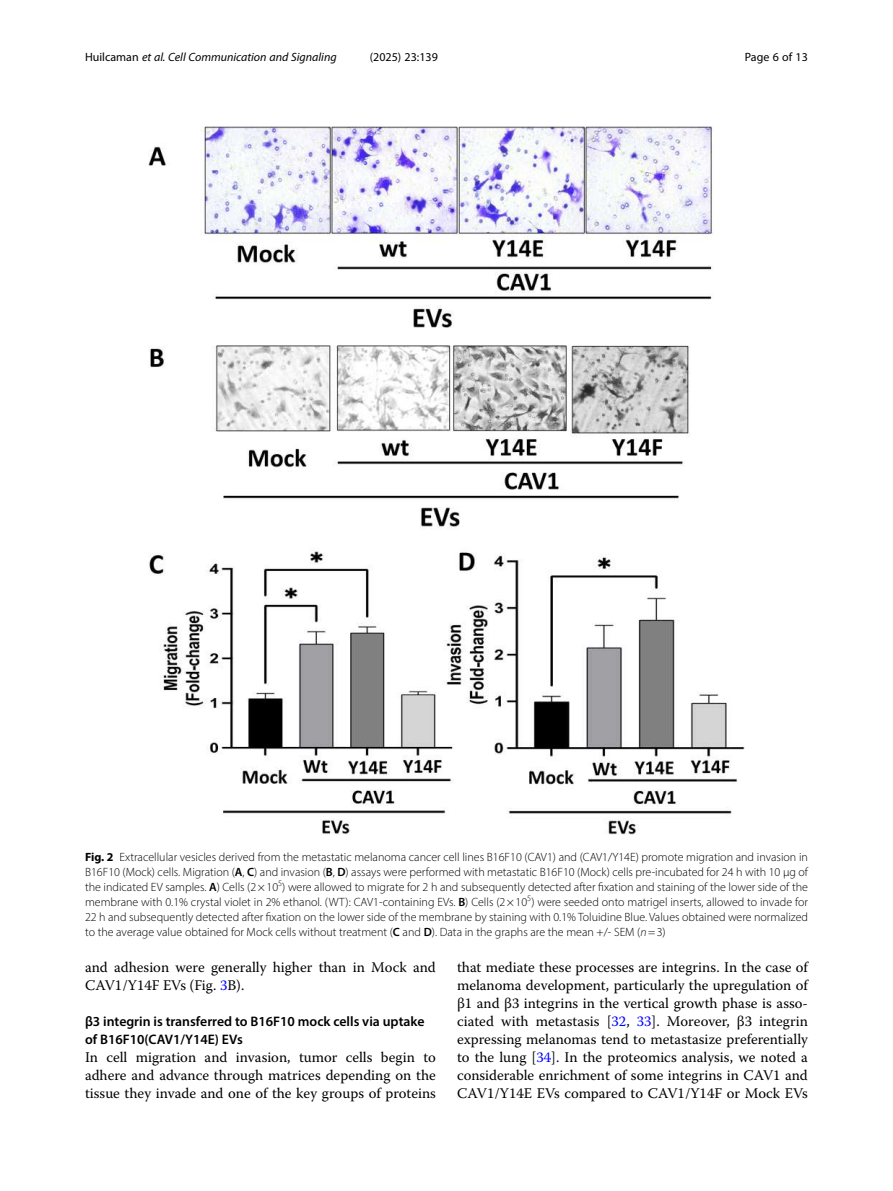
<style>
.page{position:relative;width:893px;height:1191px;background:#fff}
.page>*{position:absolute;margin:0;border:0;box-sizing:border-box;transform-origin:0 0}
.t1{font:14.7px/18px "Warnock Pro";color:#000;text-align:justify}
.t2{font:600 13.8px/18px "Myriad Pro";color:#000}
.t3{font:300 12px/15px "Myriad Pro";color:#000;text-align:justify}
.t4{font:italic 12px "Myriad Pro";color:#000}
.t5{font:12px "Myriad Pro";color:#000}
.s1{font-style:normal}
.s2{font-weight:700}
.s3{font-weight:600}
.s4{font-style:italic}
.s5{color:#00f}
</style>
<div class="page">
<img style="left:149px;top:126px;width:595px;height:708px">
<p class="t4" style="left:85px;top:50px;width:253px"><span class="s1">Huilcaman</span> et al. Cell Communication and Signaling</p>
<p class="t5" style="left:370px;top:50px;width:70px">(2025) 23:139</p>
<p class="t5" style="left:745px;top:50px;width:65px">Page 6 of 13</p>
<p class="t3" style="left:85px;top:849px;width:724px"><span class="s2">Fig. 2</span> Extracellular vesicles derived from the metastatic melanoma cancer cell lines B16F10 (CAV1) and (CAV1/Y14E) promote migration and invasion in B16F10 (Mock) cells. Migration (<span class="s3">A</span>, <span class="s3">C</span>) and invasion (<span class="s3">B</span>, <span class="s3">D</span>) assays were performed with metastatic B16F10 (Mock) cells pre-incubated for 24 h with 10 µg of the indicated EV samples. <span class="s3">A</span>) Cells (2×10<sup>5</sup>) were allowed to migrate for 2 h and subsequently detected after fixation and staining of the lower side of the membrane with 0.1% crystal violet in 2% ethanol. (WT): CAV1-containing EVs. <span class="s3">B</span>) Cells (2×10<sup>5</sup>) were seeded onto matrigel inserts, allowed to invade for 22 h and subsequently detected after fixation on the lower side of the membrane by staining with 0.1% Toluidine Blue. Values obtained were normalized to the average value obtained for Mock cells without treatment (<span class="s3">C</span> and <span class="s3">D</span>). Data in the graphs are the mean +/- SEM (<span class="s4">n</span>=3)</p>
<p class="t1" style="left:85px;top:958px;width:352px">and adhesion were generally higher than in Mock and<br>CAV1/Y14F EVs (Fig. <span class="s5">3</span>B).</p>
<p class="t2" style="left:85px;top:1012px;width:341px">β3 integrin is transferred to B16F10 mock cells via uptake of B16F10(CAV1/Y14E) EVs</p>
<p class="t1" style="left:85px;top:1048px;width:352px">In cell migration and invasion, tumor cells begin to adhere and advance through matrices depending on the tissue they invade and one of the key groups of proteins</p>
<p class="t1" style="left:457px;top:958px;width:352px">that mediate these processes are integrins. In the case of melanoma development, particularly the upregulation of β1 and β3 integrins in the vertical growth phase is asso&shy;ciated with metastasis [<span class="s5">32</span>, <span class="s5">33</span>]. Moreover, β3 integrin expressing melanomas tend to metastasize preferentially to the lung [<span class="s5">34</span>]. In the proteomics analysis, we noted a considerable enrichment of some integrins in CAV1 and CAV1/Y14E EVs compared to CAV1/Y14F or Mock EVs</p>
</div>
